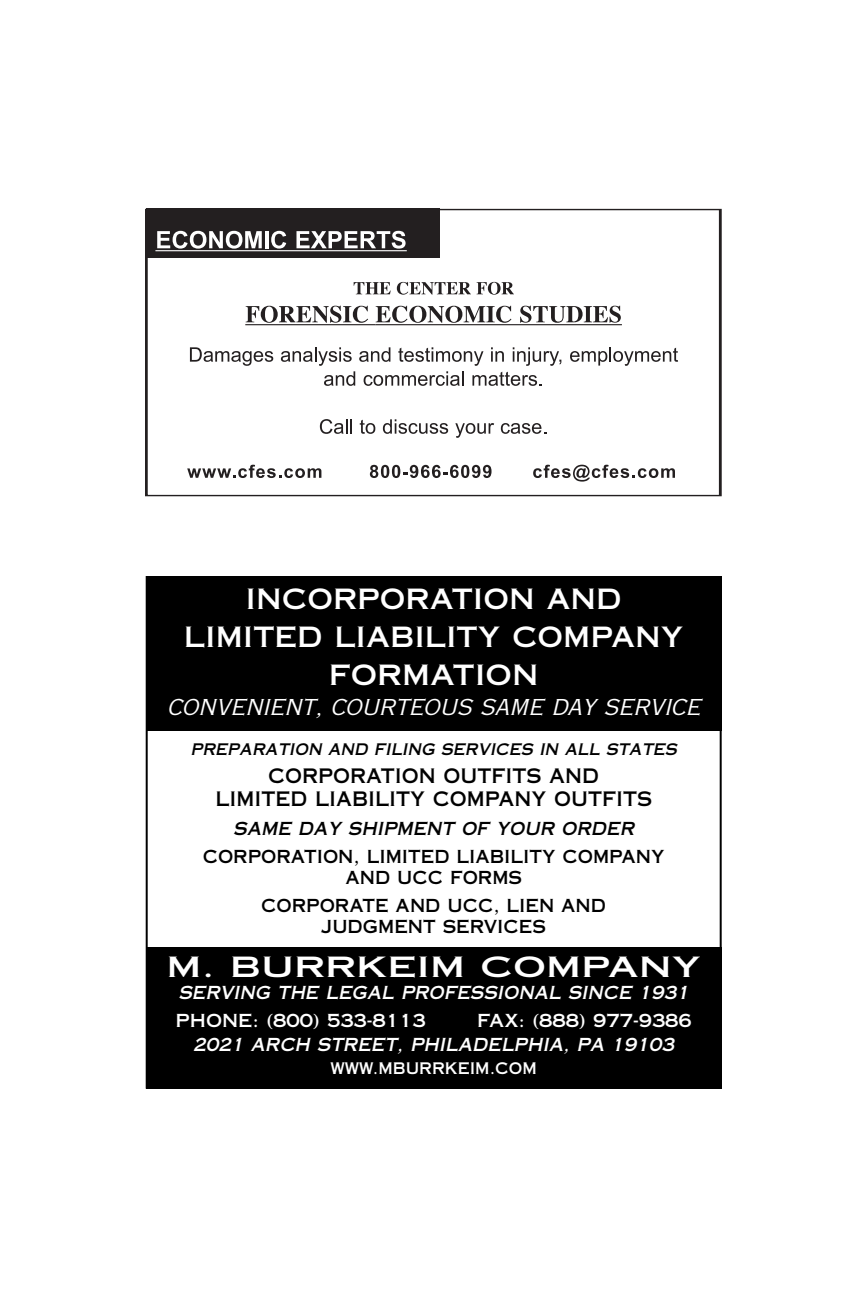
<style>
.page{position:relative;width:864px;height:1296px;background:#fff}
.page>*{position:absolute;margin:0;border:0;box-sizing:border-box;transform-origin:0 0}
.t1{font:28px/37.8px "Copperplate Thirty One AB";color:#fff;text-align:center}
.t2{font:28px "Copperplate Thirty One AB";color:#fff;scale:1.25 1}
.t3{font:italic 22px "Copperplate Twenty Nine AB";color:#fff;scale:1.1 1}
.t4{font:20px/23px "Copperplate Thirty One AB";color:#000;text-align:center;scale:.9 1}
.t5{font:18px/21px "Copperplate Thirty One AB";color:#000;text-align:center;scale:.9 1}
.t6{font:italic 18px "Copperplate Thirty One AB";color:#fff;scale:.9 1}
.t7{font:18px "Copperplate Thirty One AB";color:#fff;scale:.95 1}
.t8{font:italic 18px "Copperplate Thirty One AB";color:#000;scale:.9 1}
.t9{font:italic 16px "Copperplate Thirty One AB";color:#000;scale:.9 1}
.t10{font:16px "Copperplate Thirty One AB";color:#fff;scale:.9 1}
</style>
<div class="page">
<div style="left:145px;top:209px;width:576px;height:288px;border:2px solid #231f20"></div>
<div style="left:146px;top:209px;width:293px;height:49px;background:#231f20"></div>
<svg style="left:157px;top:231px;width:105px;height:18px"></svg>
<hr style="left:265px;top:231px;width:4px;height:17px;background:#fff">
<svg style="left:271px;top:231px;width:15px;height:18px"></svg>
<svg style="left:297px;top:231px;width:109px;height:18px"></svg>
<hr style="left:155px;top:250px;width:252px;height:2px;background:#fff">
<svg style="left:354px;top:282px;width:37px;height:12px"></svg>
<svg style="left:397px;top:282px;width:74px;height:13px"></svg>
<svg style="left:477px;top:282px;width:37px;height:13px"></svg>
<hr style="left:245px;top:324px;width:124px;height:1px;background:#231f20">
<svg style="left:246px;top:306px;width:265px;height:19px"></svg>
<svg style="left:520px;top:306px;width:101px;height:17px"></svg>
<hr style="left:375px;top:324px;width:247px;height:1px;background:#231f20">
<svg style="left:187px;top:465px;width:134px;height:13px"></svg>
<svg style="left:370px;top:465px;width:122px;height:13px"></svg>
<svg style="left:533px;top:465px;width:142px;height:17px"></svg>
<svg style="left:190px;top:347px;width:83px;height:19px"></svg>
<svg style="left:570px;top:347px;width:108px;height:19px"></svg>
<svg style="left:281px;top:347px;width:280px;height:39px"></svg>
<svg style="left:320px;top:419px;width:32px;height:15px"></svg>
<svg style="left:360px;top:420px;width:15px;height:14px"></svg>
<svg style="left:383px;top:419px;width:65px;height:15px"></svg>
<svg style="left:455px;top:423px;width:39px;height:15px"></svg>
<svg style="left:501px;top:423px;width:45px;height:11px"></svg>
<div style="left:146px;top:947px;width:576px;height:142px;background:#000"></div>
<div style="left:146px;top:576px;width:576px;height:154px;background:#000"></div>
<h1 class="t1" style="left:184px;top:583px;width:501px">INCORPORATION AND<br>LIMITED LIABILITY COMPANY<br>FORMATION</h1>
<p class="t3" style="left:167px;top:699px;width:491px">CONVENIENT, COURTEOUS SAME DAY SERVICE</p>
<p class="t9" style="left:191px;top:743px;width:545px">PREPARATION AND FILING SERVICES IN ALL STATES</p>
<p class="t4" style="left:215px;top:766px;width:487px">CORPORATION OUTFITS AND<br>LIMITED LIABILITY COMPANY OUTFITS</p>
<p class="t8" style="left:233px;top:822px;width:450px">SAME DAY SHIPMENT OF YOUR ORDER</p>
<p class="t5" style="left:203px;top:848px;width:515px">CORPORATION, LIMITED LIABILITY COMPANY<br>AND UCC FORMS</p>
<p class="t5" style="left:261px;top:897px;width:385px">CORPORATE AND UCC, LIEN AND<br>JUDGMENT SERVICES</p>
<h1 class="t2" style="left:166px;top:956px;width:429px">M. BURRKEIM COMPANY</h1>
<p class="t6" style="left:178px;top:985px;width:572px">SERVING THE LEGAL PROFESSIONAL SINCE 1931</p>
<p class="t7" style="left:176px;top:1013px;width:265px">PHONE: (800) 533-8113</p>
<p class="t7" style="left:477px;top:1013px;width:228px">FAX: (888) 977-9386</p>
<p class="t6" style="left:193px;top:1038px;width:539px">2021 ARCH STREET, PHILADELPHIA, PA 19103</p>
<p class="t10" style="left:331px;top:1063px;width:231px">WWW.MBURRKEIM.COM</p>
</div>
